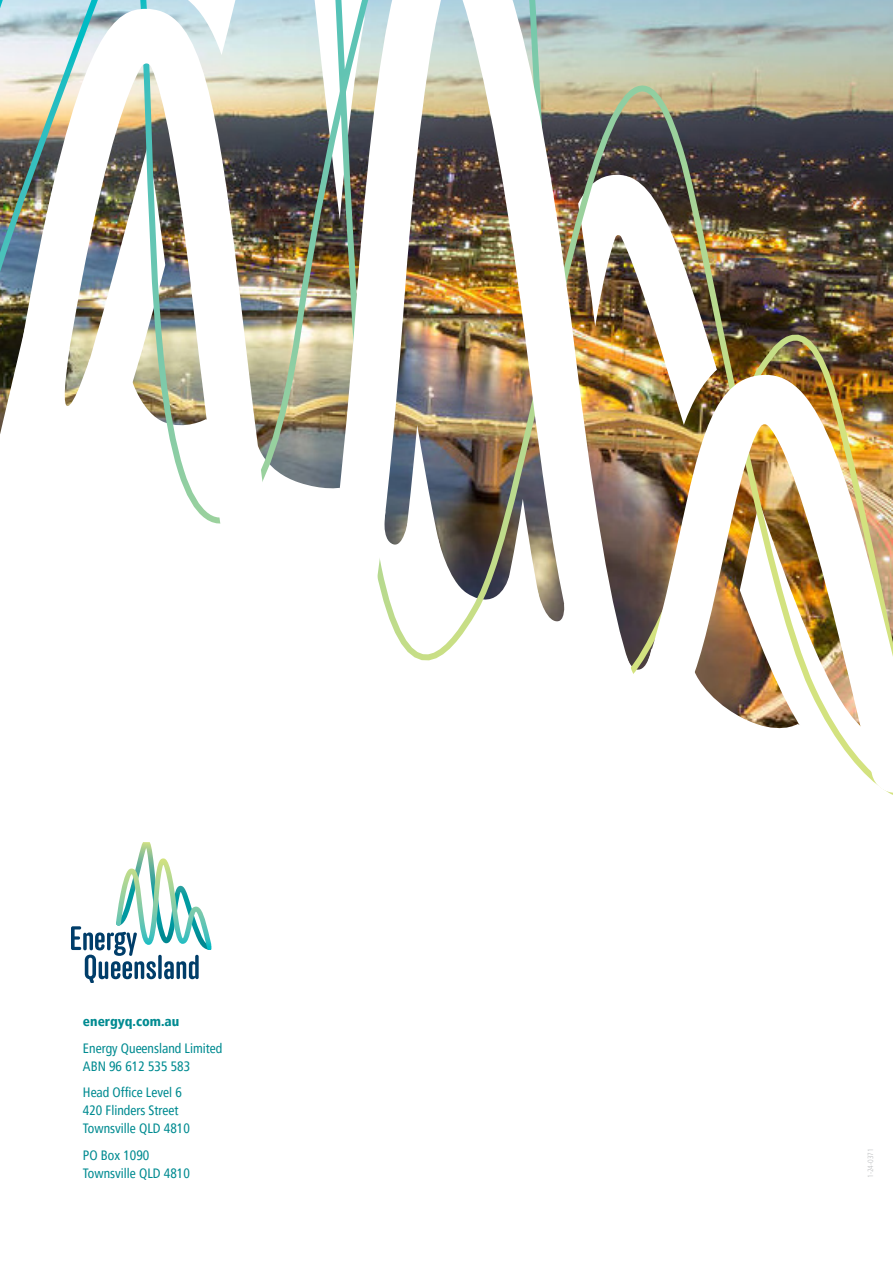
<style>
.page{position:relative;width:893px;height:1263px;background:#fff}
.page>*{position:absolute;margin:0;border:0;box-sizing:border-box;transform-origin:0 0}
.t1{font:condensed 13.5px/18px "Frutiger LT Pro";color:#008b91}
.t2{font:900 condensed 13.5px "Frutiger LT Pro";color:#008b91}
.t3{font:300 condensed 7.5px "Frutiger LT Pro";color:#bcbec0}
</style>
<div class="page">
<svg style="left:71px;top:842px;width:140px;height:140px"></svg>
<img style="left:0;top:0;width:893px;height:793px">
<p class="t2" style="left:83px;top:1013px;width:98px">energyq.com.au</p>
<p class="t1" style="left:83px;top:1039px;width:141px">Energy Queensland Limited<br>ABN 96 612 535 583</p>
<p class="t1" style="left:83px;top:1084px;width:108px">Head Office Level 6<br>420 Flinders Street<br>Townsville QLD 4810</p>
<p class="t1" style="left:83px;top:1146px;width:108px">PO Box 1090<br>Townsville QLD 4810</p>
<p class="t3" style="left:866px;top:1178px;width:31px;rotate:-90deg">1-24-0371</p>
</div>
